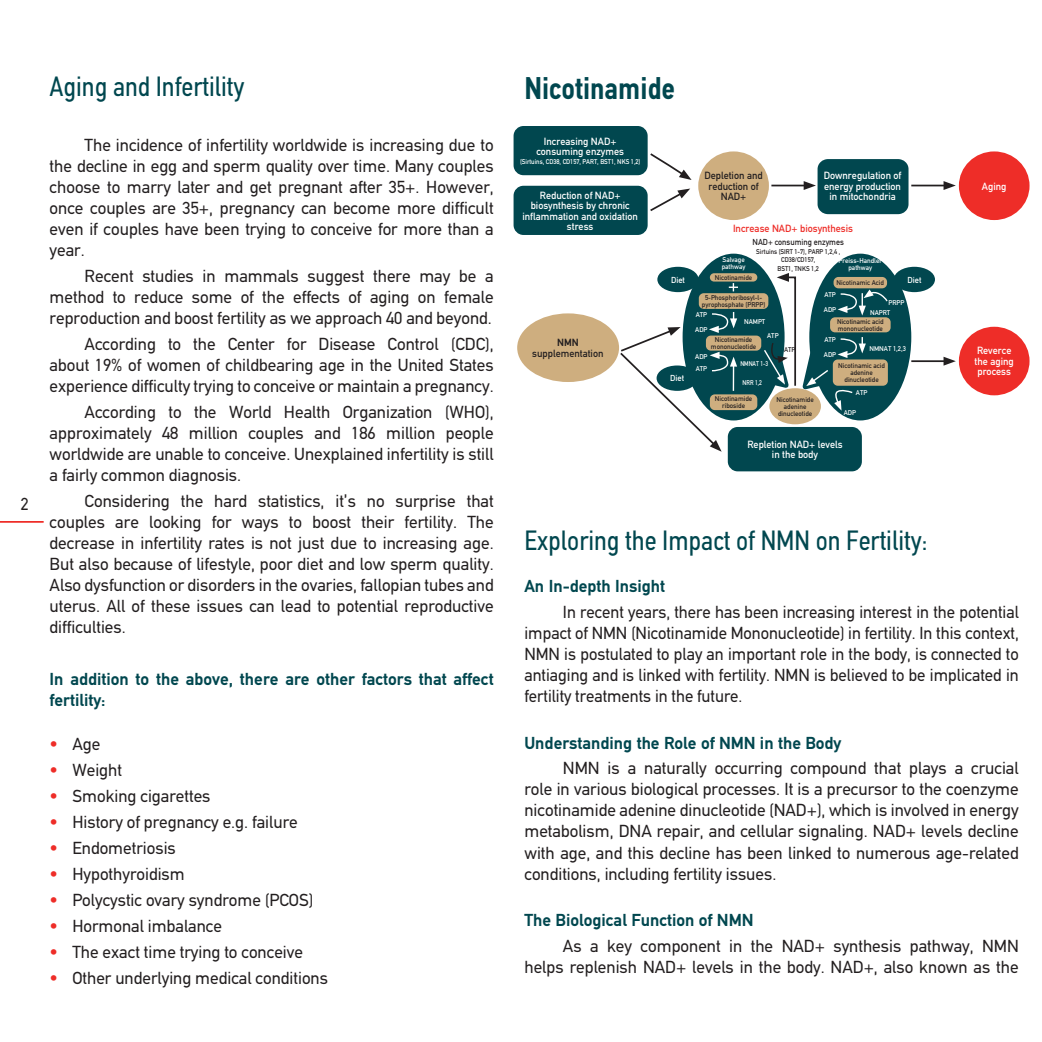
<style>
.page{position:relative;width:1042px;height:1042px;background:#fff}
.page>*{position:absolute;margin:0;border:0;box-sizing:border-box;transform-origin:0 0}
.t1{font:700 31.5px "PF Din Text Condensed";color:#01474f}
.t2{font:28px "PF Din Text Condensed";color:#01474f}
.t3{font:17.5px/21px "PF Din Text";color:#231f20;text-align:justify}
.t4{font:700 17.5px/21px "PF Din Text";color:#01474f}
.t5{font:17.5px "PF Din Text";color:#231f20;scale:.95 1}
.t6{font:500 10.5px/10.5px "PF Din Text";color:#fff;text-align:center}
.t7{font:500 10.5px/10.5px "PF Din Text";color:#231f20;text-align:center}
.t8{font:500 10.5px "PF Din Text";color:#ee2d28}
.t9{font:700 10.5px "PF Din Text";color:#231f20}
.t10{font:500 8.75px "PF Din Text";color:#231f20;scale:.93 1}
.t11{font:500 8.75px "PF Din Text";color:#fff}
.t12{font:500 7px/7px "PF Din Text";color:#231f20;text-align:center}
.t13{font:500 7px/7px "PF Din Text";color:#fff}
.t14{font:500 7px/8.8px "PF Din Text";color:#231f20;text-align:center;scale:.93 1}
.t15{font:500 7px "PF Din Text";color:#fff;scale:.93 1}
.t16{font:500 7px "PF Din Text";color:#fff;scale:.84 1}
.s1{color:#ee2d28}
</style>
<div class="page">
<hr style="left:0;top:521px;width:44px;height:2px;background:#ee2d28">
<div style="left:513px;top:126px;width:134px;height:49px;background:#01474f;border-radius:10px"></div>
<div style="left:817px;top:159px;width:91px;height:55px;background:#01474f;border-radius:10px"></div>
<div style="left:728px;top:427px;width:134px;height:44px;background:#01474f;border-radius:10px"></div>
<div style="left:513px;top:186px;width:134px;height:49px;background:#01474f;border-radius:10px"></div>
<div style="left:698px;top:151px;width:71px;height:69px;background:#ceae7f;border-radius:50%"></div>
<div style="left:959px;top:151px;width:70px;height:69px;background:#ee2d28;border-radius:50%"></div>
<div style="left:959px;top:327px;width:70px;height:68px;background:#ee2d28;border-radius:50%"></div>
<div style="left:517px;top:313px;width:102px;height:69px;background:#ceae7f;border-radius:50%"></div>
<div style="left:769px;top:388px;width:52px;height:36px;background:#ceae7f;border-radius:50%"></div>
<div style="left:682px;top:254px;width:102px;height:166px;background:#01474f;border-radius:50%"></div>
<div style="left:809px;top:254px;width:102px;height:166px;background:#01474f;border-radius:50%"></div>
<div style="left:657px;top:267px;width:41px;height:25px;background:#01474f;border-radius:50%"></div>
<div style="left:894px;top:267px;width:41px;height:25px;background:#01474f;border-radius:50%"></div>
<svg style="left:650px;top:153px;width:41px;height:27px"></svg>
<svg style="left:650px;top:189px;width:40px;height:22px"></svg>
<hr style="left:771px;top:185px;width:35px;height:1px;background:#231f20">
<svg style="left:803px;top:181px;width:13px;height:9px"></svg>
<hr style="left:911px;top:185px;width:35px;height:1px;background:#231f20">
<svg style="left:943px;top:181px;width:13px;height:9px"></svg>
<hr style="left:911px;top:360px;width:35px;height:2px;background:#231f20">
<svg style="left:943px;top:357px;width:13px;height:9px"></svg>
<div style="left:710px;top:273px;width:47px;height:9px;background:#ceae7f;border-radius:4px"></div>
<div style="left:699px;top:293px;width:69px;height:16px;background:#ceae7f;border-radius:5px"></div>
<div style="left:706px;top:335px;width:55px;height:16px;background:#ceae7f;border-radius:5px"></div>
<div style="left:830px;top:317px;width:60px;height:15px;background:#ceae7f;border-radius:5px"></div>
<div style="left:710px;top:394px;width:47px;height:16px;background:#ceae7f;border-radius:5px"></div>
<svg style="left:729px;top:283px;width:9px;height:8px"></svg>
<svg style="left:618px;top:312px;width:119px;height:140px"></svg>
<svg style="left:762px;top:273px;width:127px;height:138px"></svg>
<p class="t5" style="left:21px;top:493px;width:10px">2</p>
<h2 class="t2" style="left:50px;top:70px;width:196px">Aging and Infertility</h2>
<p class="t3" style="left:50px;top:135px;width:445px;text-indent:35px">The incidence of infertility worldwide is increasing due to the decline in egg and sperm quality over time. Many couples choose to marry later and get pregnant after 35+. However, once couples are 35+, pregnancy can become more difficult even if couples have been trying to conceive for more than a year.</p>
<p class="t3" style="left:50px;top:266px;width:445px;text-indent:35px">Recent studies in mammals suggest there may be a method to reduce some of the effects of aging on female reproduction and boost fertility as we approach 40 and beyond.</p>
<p class="t3" style="left:50px;top:334px;width:446px;text-indent:35px">According to the Center for Disease Control (CDC), about 19% of women of childbearing age in the United States experience difficulty trying to conceive or maintain a pregnancy.</p>
<p class="t3" style="left:50px;top:402px;width:446px;text-indent:35px">According to the World Health Organization (WHO), approximately 48 million couples and 186 million people worldwide are unable to conceive. Unexplained infertility is still a fairly common diagnosis.</p>
<p class="t3" style="left:50px;top:491px;width:446px;text-indent:35px">Considering the hard statistics, it’s no surprise that couples are looking for ways to boost their fertility. The decrease in infertility rates is not just due to increasing age.<br>But also because of lifestyle, poor diet and low sperm quality.<br>Also dysfunction or disorders in the ovaries, fallopian tubes and uterus. All of these issues can lead to potential reproductive difficulties.</p>
<p class="t4" style="left:50px;top:668px;width:446px">In addition to the above, there are other factors that affect fertility:</p>
<p class="t3" style="left:50px;top:734px;width:52px"><span class="s1">•</span> Age</p>
<p class="t3" style="left:50px;top:760px;width:74px"><span class="s1">•</span> Weight</p>
<p class="t3" style="left:50px;top:786px;width:162px"><span class="s1">•</span> Smoking cigarettes</p>
<p class="t3" style="left:50px;top:812px;width:250px"><span class="s1">•</span> History of pregnancy e.g. failure</p>
<p class="t3" style="left:50px;top:838px;width:128px"><span class="s1">•</span> Endometriosis</p>
<p class="t3" style="left:50px;top:864px;width:137px"><span class="s1">•</span> Hypothyroidism</p>
<p class="t3" style="left:50px;top:890px;width:265px"><span class="s1">•</span> Polycystic ovary syndrome (PCOS)</p>
<p class="t3" style="left:50px;top:916px;width:174px"><span class="s1">•</span> Hormonal imbalance</p>
<p class="t3" style="left:50px;top:941px;width:255px"><span class="s1">•</span> The exact time trying to conceive</p>
<p class="t3" style="left:50px;top:967px;width:280px"><span class="s1">•</span> Other underlying medical conditions</p>
<h1 class="t1" style="left:524px;top:70px;width:152px">Nicotinamide</h1>
<p class="t6" style="left:536px;top:136px;width:89px">Increasing NAD+ consuming enzymes</p>
<p class="t15" style="left:520px;top:158px;width:131px">(Sirtuins, CD38, CD157, PART, BST1, NKS 1,2)</p>
<p class="t6" style="left:522px;top:190px;width:117px">Reduction of NAD+ biosynthesis by chronic inflammation and oxidation stress</p>
<p class="t6" style="left:824px;top:170px;width:79px">Downregulation of energy production in mitochondria</p>
<p class="t7" style="left:704px;top:170px;width:60px">Depletion and reduction of<br>NAD+</p>
<p class="t8" style="left:733px;top:223px;width:122px">Increase NAD+ biosynthesis</p>
<p class="t10" style="left:752px;top:237px;width:100px">NAD+ consuming enzymes</p>
<p class="t14" style="left:756px;top:247px;width:92px">Sirtuins (SIRT 1-7), PARP 1,2,4 ,<br>CD38/CD157,<br>BST1, TNKS 1,2</p>
<p class="t13" style="left:722px;top:256px;width:25px">Salvage pathway</p>
<p class="t13" style="left:838px;top:257px;width:45px;text-align:center">Preiss-Handler pathway</p>
<p class="t9" style="left:557px;top:336px;width:23px">ΝΜΝ</p>
<p class="t7" style="left:532px;top:348px;width:73px">supplementation</p>
<p class="t12" style="left:715px;top:274px;width:39px">Nicotinamide</p>
<p class="t12" style="left:702px;top:294px;width:65px">5-Phosphoribosyl-l&shy;pyrophosphate (PRPP)</p>
<p class="t12" style="left:711px;top:336px;width:47px">Nicotinamide mononucleotide</p>
<p class="t11" style="left:671px;top:275px;width:15px">Diet</p>
<p class="t11" style="left:907px;top:275px;width:15px">Diet</p>
<p class="t12" style="left:836px;top:279px;width:49px">Nicotinamic Acid</p>
<p class="t13" style="left:824px;top:291px;width:13px">ATP</p>
<p class="t13" style="left:888px;top:299px;width:17px">PRPP</p>
<p class="t13" style="left:824px;top:306px;width:14px">ADP</p>
<p class="t13" style="left:870px;top:309px;width:22px">NAPRT</p>
<p class="t13" style="left:869px;top:345px;width:38px">NMNAT 1,2,3</p>
<p class="t13" style="left:696px;top:311px;width:13px">ATP</p>
<p class="t12" style="left:837px;top:318px;width:48px;text-align:left">Nicotinamic acid mononucleotide</p>
<p class="t13" style="left:744px;top:318px;width:23px">NAMPT</p>
<p class="t13" style="left:695px;top:326px;width:14px">ADP</p>
<p class="t13" style="left:767px;top:332px;width:13px">ATP</p>
<p class="t13" style="left:824px;top:336px;width:13px">ATP</p>
<p class="t12" style="left:784px;top:346px;width:13px">ATP</p>
<p class="t13" style="left:824px;top:351px;width:14px">ADP</p>
<p class="t13" style="left:695px;top:353px;width:14px">ADP</p>
<p class="t11" style="left:670px;top:373px;width:15px">Diet</p>
<p class="t13" style="left:696px;top:365px;width:13px">ATP</p>
<p class="t16" style="left:740px;top:360px;width:35px">NMNAT 1-3</p>
<p class="t16" style="left:742px;top:378px;width:25px">NRR 1,2</p>
<p class="t12" style="left:715px;top:395px;width:39px">Nicotinamide riboside</p>
<p class="t12" style="left:776px;top:396px;width:39px">Nicotinamide adenine dinucleotide</p>
<p class="t12" style="left:838px;top:362px;width:48px">Nicotinamic acid adenine dinucleotide</p>
<p class="t13" style="left:856px;top:389px;width:13px">ATP</p>
<p class="t13" style="left:843px;top:409px;width:14px">ADP</p>
<p class="t6" style="left:747px;top:439px;width:97px">Repletion NAD+ levels in the body</p>
<p class="t6" style="left:982px;top:181px;width:26px">Aging</p>
<p class="t6" style="left:974px;top:346px;width:41px;text-align:left">Reverce the aging process</p>
<h2 class="t2" style="left:524px;top:524px;width:404px">Exploring the Impact of NMN on Fertility:</h2>
<p class="t4" style="left:524px;top:575px;width:142px">An In-depth Insight</p>
<p class="t3" style="left:524px;top:601px;width:496px;text-indent:38px">In recent years, there has been increasing interest in the potential impact of NMN (Nicotinamide Mononucleotide) in fertility. In this context, NMN is postulated to play an important role in the body, is connected to antiaging and is linked with fertility. NMN is believed to be implicated in fertility treatments in the future.</p>
<p class="t4" style="left:524px;top:732px;width:318px">Understanding the Role of NMN in the Body</p>
<p class="t3" style="left:524px;top:758px;width:496px;text-indent:38px">NMN is a naturally occurring compound that plays a crucial role in various biological processes. It is a precursor to the coenzyme nicotinamide adenine dinucleotide (NAD+), which is involved in energy metabolism, DNA repair, and cellular signaling. NAD+ levels decline with age, and this decline has been linked to numerous age-related conditions, including fertility issues.</p>
<p class="t4" style="left:524px;top:910px;width:230px">The Biological Function of NMN</p>
<p class="t3" style="left:524px;top:936px;width:496px;text-align:right">As a key component in the NAD+ synthesis pathway, NMN helps replenish NAD+ levels in the body. NAD+, also known as the</p>
</div>
